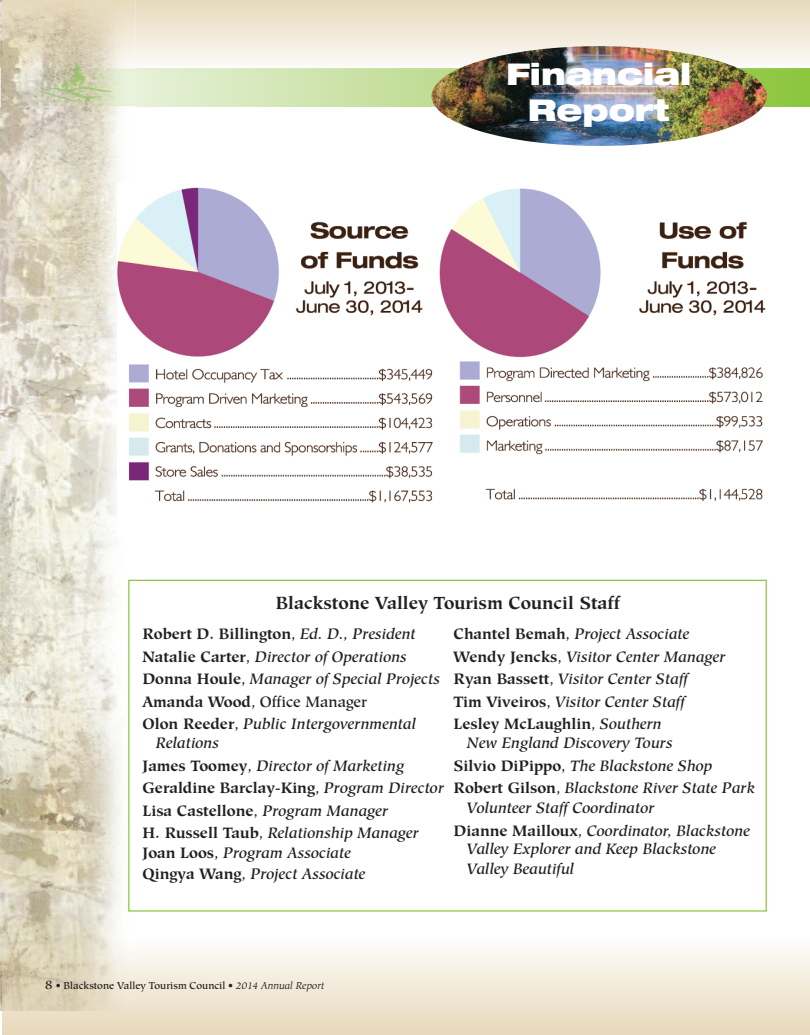
<style>
.page{position:relative;width:810px;height:1035px;background:#fff}
.page>*{position:absolute;margin:0;border:0;box-sizing:border-box;transform-origin:0 0}
.t1{font:900 expanded 30px/36px "Helvetica Neue";color:#fff;text-align:center}
.t2{font:700 17.5px "Hiroshige";color:#231f20}
.t3{font:italic 500 15px/22.5px "Hiroshige";color:#231f20}
.t4{font:500 10px "Hiroshige";color:#231f20}
.s1{font-weight:700;font-style:normal}
.s2{font-style:normal}
.s3{font-size:12.5px}
.s4{font-weight:400;font-style:italic}
</style>
<div class="page">
<img style="left:1px;top:0;width:135px;height:1011px">
<img style="left:136px;top:0;width:674px;height:106px">
<img style="left:2px;top:937px;width:808px;height:98px">
<img style="left:0;top:69px;width:136px;height:37px">
<img style="left:80px;top:69px;width:730px;height:5px">
<img style="left:2px;top:69px;width:72px;height:5px">
<img style="left:41px;top:74px;width:74px;height:25px">
<img style="left:32px;top:91px;width:48px;height:10px">
<svg style="left:72px;top:60px;width:9px;height:13px"></svg>
<img style="left:117px;top:184px;width:649px;height:353px">
<img style="left:432px;top:46px;width:335px;height:100px">
<div style="left:129px;top:581px;width:637px;height:329px;background:#fff"></div>
<h1 class="t1" style="left:506px;top:59px;width:187px">Financial<br>Report</h1>
<p class="t2" style="left:276px;top:595px;width:345px">Blackstone Valley Tourism Council Staff</p>
<p class="t3" style="left:142px;top:624px;width:299px"><span class="s1">Robert D. Billington</span><span class="s2">,</span> Ed. D., President <span class="s1">Natalie Carter</span><span class="s2">,</span> Director of Operations <span class="s1">Donna Houle</span><span class="s2">,</span> Manager of Special Projects <span class="s1">Amanda Wood</span><span class="s2">, Office Manager<br></span><span class="s1">Olon Reeder</span><span class="s2">,</span> Public Intergovernmental</p>
<p class="t3" style="left:142px;top:733px;width:303px;text-indent:13px">Relations<br><span class="s1">James Toomey</span><span class="s2">,</span> Director of Marketing<br><span class="s1">Geraldine Barclay-King</span><span class="s2">,</span> Program Director<br><span class="s1">Lisa Castellone</span><span class="s2">,</span> Program Manager<br><span class="s1">H. Russell Taub</span><span class="s2">,</span> Relationship Manager</p>
<p class="t3" style="left:142px;top:844px;width:225px;line-height:21.2px"><span class="s1">Joan Loos</span><span class="s2">,</span> Program Associate<br><span class="s1">Qingya Wang</span><span class="s2">,</span> Project Associate</p>
<p class="t3" style="left:454px;top:624px;width:274px"><span class="s1">Chantel Bemah</span><span class="s2">,</span> Project Associate <span class="s1">Wendy Jencks</span><span class="s2">,</span> Visitor Center Manager <span class="s1">Ryan Bassett</span><span class="s2">,</span> Visitor Center Staff<br><span class="s1">Tim Viveiros</span><span class="s2">,</span> Visitor Center Staff <span class="s1">Lesley McLaughlin</span><span class="s2">,</span> Southern</p>
<p class="t3" style="left:454px;top:733px;width:303px;text-indent:13px">New England Discovery Tours<br><span class="s1">Silvio DiPippo</span><span class="s2">,</span> The Blackstone Shop<br><span class="s1">Robert Gilson</span><span class="s2">,</span> Blackstone River State Park</p>
<p class="t3" style="left:454px;top:798px;width:298px;text-indent:13px">Volunteer Staff Coordinator<br><span class="s1">Dianne Mailloux</span><span class="s2">,</span> Coordinator, Blackstone</p>
<p class="t3" style="left:467px;top:841px;width:251px;line-height:20px">Valley Explorer and Keep Blackstone<br>Valley Beautiful</p>
<p class="t4" style="left:45px;top:981px;width:280px"><span class="s3">8</span> • Blackstone Valley Tourism Council • <span class="s4">2014 Annual Report</span></p>
</div>
